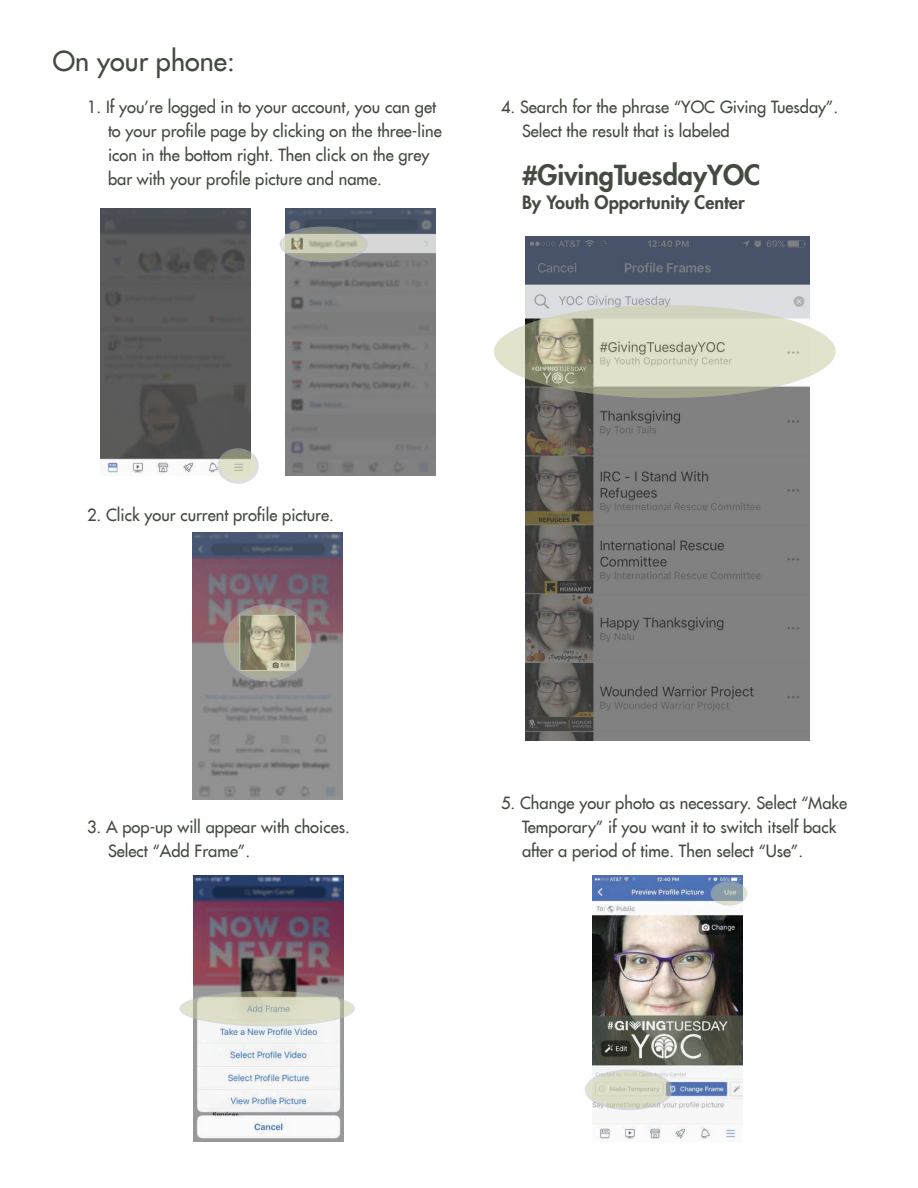
<style>
.page{position:relative;width:918px;height:1188px;background:#fff}
.page>*{position:absolute;margin:0;border:0;box-sizing:border-box;transform-origin:0 0}
.t1{font:800 27px "Futura LT";color:#434b40}
.t2{font:27px "Futura LT";color:#434b40}
.t3{font:800 18px "Futura LT";color:#434b40}
.t4{font:16.5px/24px "Futura LT";color:#434b40}
</style>
<div class="page">
<img style="left:100px;top:208px;width:150px;height:267px">
<svg style="left:219px;top:449px;width:39px;height:34px"></svg>
<div style="left:217px;top:448px;width:42px;height:36px;border:2px solid #bcbec0;border-radius:50%"></div>
<img style="left:285px;top:208px;width:150px;height:267px">
<svg style="left:281px;top:228px;width:85px;height:33px;background:#b8b9a5"></svg>
<div style="left:279px;top:227px;width:89px;height:35px;border:2px solid #bcbec0;border-radius:50%"></div>
<img style="left:193px;top:533px;width:150px;height:266px">
<svg style="left:225px;top:606px;width:85px;height:74px;background:#a49f88"></svg>
<div style="left:223px;top:604px;width:89px;height:77px;border:2px solid #bcbec0;border-radius:50%"></div>
<img style="left:592px;top:875px;width:150px;height:267px">
<svg style="left:586px;top:1071px;width:86px;height:38px;background:#d6d8c4"></svg>
<div style="left:585px;top:1070px;width:88px;height:40px;border:2px solid #bcbec0;border-radius:50%"></div>
<svg style="left:711px;top:882px;width:36px;height:23px"></svg>
<div style="left:711px;top:881px;width:36px;height:25px;border:1px solid #bcbec0;border-radius:50%"></div>
<img style="left:526px;top:236px;width:283px;height:505px">
<svg style="left:494px;top:305px;width:342px;height:93px;background:#cbccb5"></svg>
<img style="left:193px;top:875px;width:150px;height:267px">
<svg style="left:180px;top:992px;width:174px;height:34px;background:#d2d3be"></svg>
<div style="left:179px;top:991px;width:176px;height:35px;border:1px solid #bcbec0;border-radius:50%"></div>
<h1 class="t2" style="left:53px;top:44px;width:183px">On your phone:</h1>
<p class="t4" style="left:108px;top:95px;width:335px;text-indent:-21px">1. If you’re logged in to your account, you can get to your profile page by clicking on the three-line icon in the bottom right. Then click on the grey bar with your profile picture and name.</p>
<p class="t4" style="left:522px;top:95px;width:318px;text-indent:-21px">4. Search for the phrase “YOC Giving Tuesday”.<br>Select the result that is labeled</p>
<h1 class="t1" style="left:522px;top:157px;width:240px">#GivingTuesdayYOC</h1>
<p class="t3" style="left:522px;top:191px;width:224px">By Youth Opportunity Center</p>
<p class="t4" style="left:87px;top:503px;width:248px">2. Click your current profile picture.</p>
<p class="t4" style="left:108px;top:815px;width:243px;text-indent:-21px">3. A pop-up will appear with choices.<br>Select “Add Frame”.</p>
<p class="t4" style="left:522px;top:791px;width:327px;text-indent:-21px">5. Change your photo as necessary. Select “Make<br>Temporary” if you want it to switch itself back after a period of time. Then select “Use”.</p>
</div>
